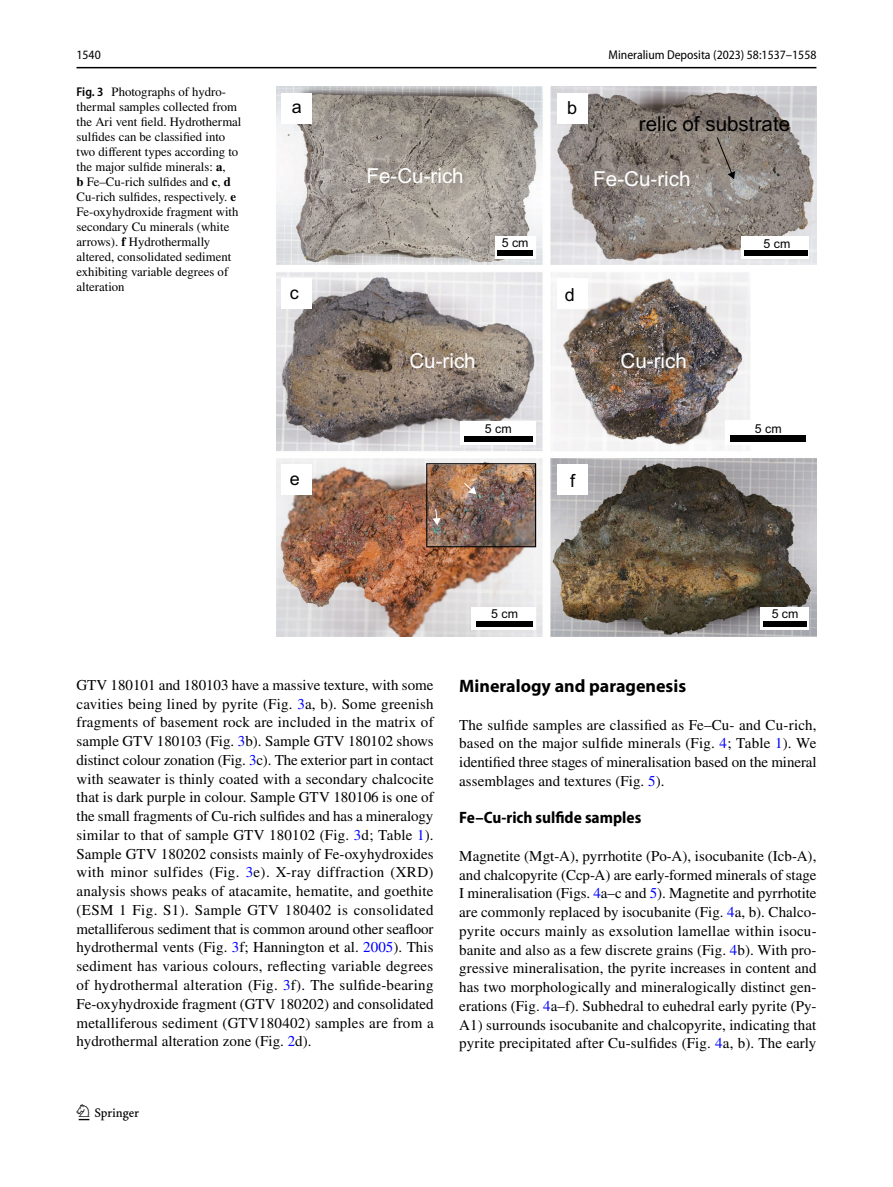
<style>
.page{position:relative;width:893px;height:1187px;background:#fff}
.page>*{position:absolute;margin:0;border:0;box-sizing:border-box;transform-origin:0 0}
.t1{font:22.5px "Springnew Regular 2";color:#000}
.t2{font:20.55px "Arial 3";color:#fff}
.t3{font:20.55px "Arial 3";color:#000}
.t4{font:700 18px "Myriad Pro";color:#000}
.t5{font:18px "Arial 3";color:#000}
.t6{font:700 semi-condensed 16.5px "Myriad Pro";color:#000}
.t7{font:15px/18.8px "STIX";letter-spacing:.005em;color:#000;text-align:justify}
.t8{font:12.75px/15px "STIX";color:#000}
.t9{font:semi-condensed 12.75px "Myriad Pro";color:#000}
.t10{font:12.3px "Arial 3";color:#000}
.s1{font-family:"Myriad Pro";font-weight:600;font-stretch:semi-condensed}
.s2{font-weight:700}
.s3{color:#00f}
</style>
<div class="page">
<hr style="left:77px;top:67px;width:739px;height:1px;background:#000">
<img style="left:276px;top:87px;width:540px;height:549px">
<div style="left:281px;top:93px;width:31px;height:31px;background:#fff"></div>
<div style="left:557px;top:93px;width:30px;height:31px;background:#fff"></div>
<div style="left:281px;top:278px;width:31px;height:31px;background:#fff"></div>
<div style="left:557px;top:278px;width:30px;height:31px;background:#fff"></div>
<div style="left:281px;top:464px;width:31px;height:31px;background:#fff"></div>
<div style="left:557px;top:464px;width:30px;height:31px;background:#fff"></div>
<div style="left:496px;top:236px;width:40px;height:23px;background:#fff"></div>
<div style="left:498px;top:250px;width:35px;height:6px;background:#000"></div>
<div style="left:741px;top:236px;width:68px;height:23px;background:#fff"></div>
<div style="left:744px;top:251px;width:63px;height:5px;background:#000"></div>
<div style="left:726px;top:420px;width:83px;height:24px;background:#fff"></div>
<div style="left:730px;top:435px;width:76px;height:6px;background:#000"></div>
<div style="left:460px;top:421px;width:76px;height:23px;background:#fff"></div>
<div style="left:464px;top:436px;width:69px;height:5px;background:#000"></div>
<div style="left:760px;top:607px;width:49px;height:22px;background:#fff"></div>
<div style="left:763px;top:621px;width:44px;height:5px;background:#000"></div>
<div style="left:472px;top:607px;width:64px;height:22px;background:#fff"></div>
<div style="left:476px;top:621px;width:56px;height:5px;background:#000"></div>
<svg style="left:717px;top:137px;width:18px;height:42px"></svg>
<img style="left:426px;top:463px;width:110px;height:84px">
<p class="t9" style="left:77px;top:48px;width:26px">1540</p>
<p class="t9" style="left:608px;top:48px;width:209px">Mineralium Deposita (2023) 58:1537–1558</p>
<p class="t8" style="left:77px;top:85px;width:166px"><span class="s1">Fig. 3</span> Photographs of hydro&shy;thermal samples collected from the Ari vent field. Hydrothermal sulfides can be classified into two different types according to the major sulfide minerals: <span class="s2">a</span>,<br><span class="s2">b</span> Fe–Cu-rich sulfides and <span class="s2">c</span>, <span class="s2">d<br></span>Cu-rich sulfides, respectively. <span class="s2">e<br></span>Fe-oxyhydroxide fragment with secondary Cu minerals (white arrows). <span class="s2">f</span> Hydrothermally altered, consolidated sediment exhibiting variable degrees of alteration</p>
<p class="t5" style="left:292px;top:96px;width:12px">a</p>
<p class="t5" style="left:567px;top:97px;width:12px">b</p>
<h2 class="t3" style="left:639px;top:112px;width:153px">relic of substrate</h2>
<h2 class="t2" style="left:366px;top:163px;width:99px">Fe-Cu-rich</h2>
<h2 class="t2" style="left:593px;top:167px;width:99px">Fe-Cu-rich</h2>
<p class="t10" style="left:502px;top:236px;width:28px">5 cm</p>
<p class="t10" style="left:764px;top:236px;width:28px">5 cm</p>
<p class="t5" style="left:290px;top:282px;width:10px">c</p>
<p class="t5" style="left:565px;top:284px;width:12px">d</p>
<h2 class="t2" style="left:409px;top:349px;width:68px">Cu-rich</h2>
<h2 class="t2" style="left:621px;top:349px;width:68px">Cu-rich</h2>
<p class="t10" style="left:485px;top:421px;width:28px">5 cm</p>
<p class="t10" style="left:755px;top:421px;width:28px">5 cm</p>
<p class="t5" style="left:290px;top:468px;width:12px">e</p>
<p class="t5" style="left:570px;top:470px;width:7px">f</p>
<p class="t10" style="left:491px;top:607px;width:28px">5 cm</p>
<p class="t10" style="left:772px;top:607px;width:28px">5 cm</p>
<p class="t7" style="left:76px;top:676px;width:359px">GTV 180101 and 180103 have a massive texture, with some cavities being lined by pyrite (Fig. <span class="s3">3</span>a, b). Some greenish fragments of basement rock are included in the matrix of sample GTV 180103 (Fig. <span class="s3">3</span>b). Sample GTV 180102 shows distinct colour zonation (Fig. <span class="s3">3</span>c). The exterior part in contact with seawater is thinly coated with a secondary chalcocite that is dark purple in colour. Sample GTV 180106 is one of the small fragments of Cu-rich sulfides and has a mineralogy similar to that of sample GTV 180102 (Fig. <span class="s3">3</span>d; Table <span class="s3">1</span>).<br>Sample GTV 180202 consists mainly of Fe-oxyhydroxides with minor sulfides (Fig. <span class="s3">3</span>e). X-ray diffraction (XRD) analysis shows peaks of atacamite, hematite, and goethite (ESM 1 Fig. S1). Sample GTV 180402 is consolidated metalliferous sediment that is common around other seafloor hydrothermal vents (Fig. <span class="s3">3</span>f; Hannington et al. <span class="s3">2005</span>). This sediment has various colours, reflecting variable degrees of hydrothermal alteration (Fig. <span class="s3">3</span>f). The sulfide-bearing Fe-oxyhydroxide fragment (GTV 180202) and consolidated metalliferous sediment (GTV180402) samples are from a hydrothermal alteration zone (Fig. <span class="s3">2</span>d).</p>
<p class="t4" style="left:459px;top:674px;width:228px">Mineralogy and paragenesis</p>
<p class="t7" style="left:459px;top:716px;width:359px">The sulfide samples are classified as Fe–Cu- and Cu-rich, based on the major sulfide minerals (Fig. <span class="s3">4</span>; Table <span class="s3">1</span>). We identified three stages of mineralisation based on the mineral assemblages and textures (Fig. <span class="s3">5</span>).</p>
<p class="t6" style="left:459px;top:808px;width:184px">Fe–Cu‑rich sulfide samples</p>
<p class="t7" style="left:459px;top:847px;width:359px">Magnetite (Mgt-A), pyrrhotite (Po-A), isocubanite (Icb-A), and chalcopyrite (Ccp-A) are early-formed minerals of stage I mineralisation (Figs. <span class="s3">4</span>a–c and <span class="s3">5</span>). Magnetite and pyrrhotite are commonly replaced by isocubanite (Fig. <span class="s3">4</span>a, b). Chalco&shy;pyrite occurs mainly as exsolution lamellae within isocu&shy;banite and also as a few discrete grains (Fig. <span class="s3">4</span>b). With pro&shy;gressive mineralisation, the pyrite increases in content and has two morphologically and mineralogically distinct gen&shy;erations (Fig. <span class="s3">4</span>a–f). Subhedral to euhedral early pyrite (Py-A1) surrounds isocubanite and chalcopyrite, indicating that pyrite precipitated after Cu-sulfides (Fig. <span class="s3">4</span>a, b). The early</p>
<h1 class="t1" style="left:79px;top:1104px;width:62px">1 3</h1>
</div>
